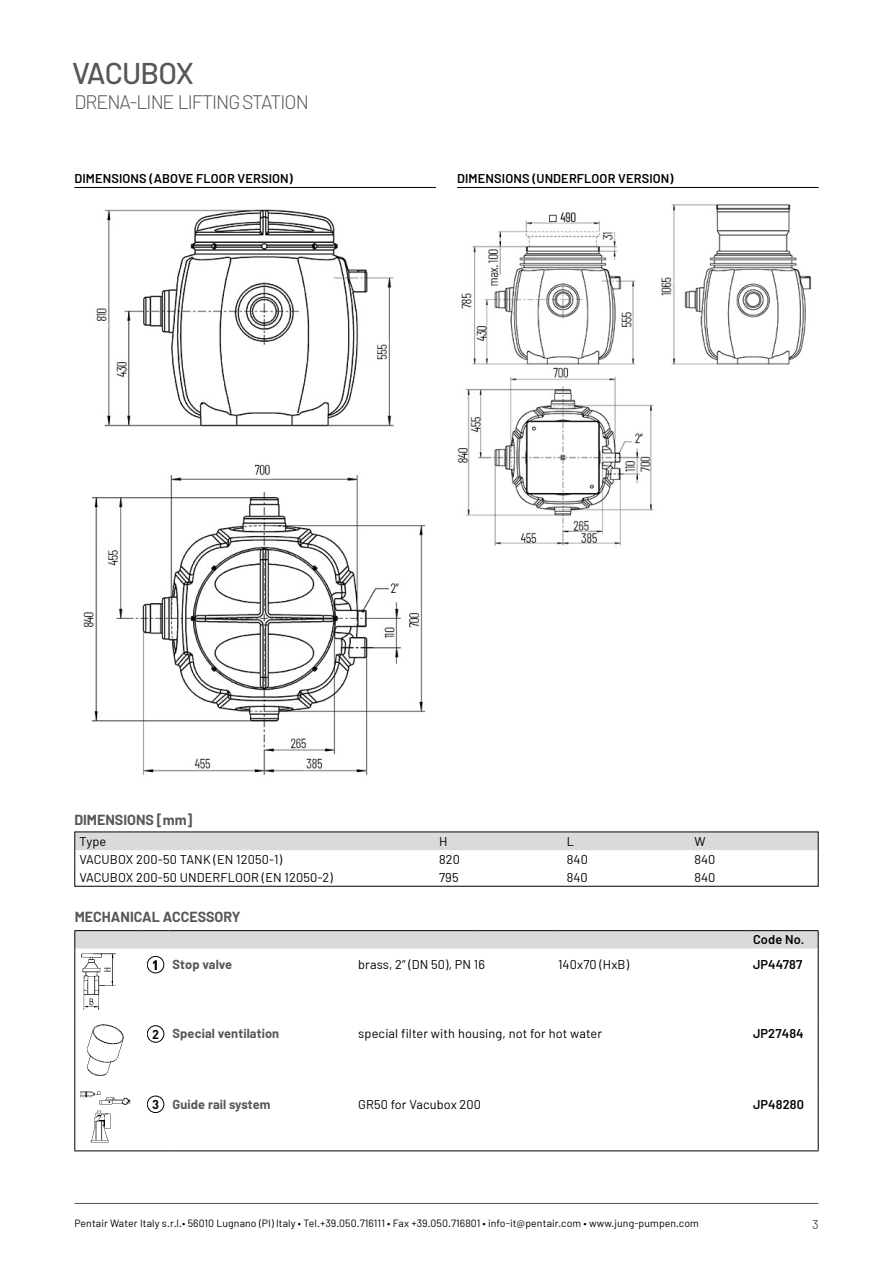
<style>
.page{position:relative;width:893px;height:1263px;background:#fff}
.page>*{position:absolute;margin:0;border:0;box-sizing:border-box;transform-origin:0 0}
.t1{font:500 30px "Barlow";letter-spacing:-.035em;color:#575756}
.t2{font:300 19.5px "Barlow";letter-spacing:-.05em;color:#575756}
.t3{font:700 14.25px "Barlow";color:#575756}
.t4{font:12.75px "Barlow";letter-spacing:.01em;color:#000}
.t5{font:600 12.75px "Barlow";letter-spacing:.01em;color:#000}
.t6{font:700 12.75px "Barlow";letter-spacing:.01em;color:#575756}
.t7{font:12.75px "Barlow";color:#575756}
.t8{font:10.5px "Barlow";letter-spacing:.01em;color:#000}
.s1{font-family:"DIN Pro";color:#000}
</style>
<div class="page">
<hr style="left:74px;top:1203px;width:745px;height:1px;background:#575756">
<svg style="left:74px;top:930px;width:745px;height:18px;background:#d6d6d6"></svg>
<hr style="left:168px;top:930px;width:186px;height:1px;background:#000">
<hr style="left:354px;top:930px;width:119px;height:1px;background:#000">
<hr style="left:473px;top:930px;width:81px;height:1px;background:#000">
<hr style="left:554px;top:930px;width:195px;height:1px;background:#000">
<hr style="left:749px;top:930px;width:70px;height:1px;background:#000">
<hr style="left:74px;top:948px;width:1px;height:70px;background:#000">
<hr style="left:818px;top:948px;width:1px;height:70px;background:#000">
<hr style="left:74px;top:1018px;width:1px;height:70px;background:#000">
<hr style="left:818px;top:1018px;width:1px;height:70px;background:#000">
<hr style="left:74px;top:1088px;width:1px;height:62px;background:#000">
<hr style="left:818px;top:1088px;width:1px;height:62px;background:#000">
<hr style="left:74px;top:1150px;width:69px;height:1px;background:#000">
<svg style="left:143px;top:1150px;width:25px;height:1px"></svg>
<hr style="left:168px;top:1150px;width:186px;height:1px;background:#000">
<hr style="left:354px;top:1150px;width:119px;height:1px;background:#000">
<hr style="left:473px;top:1150px;width:81px;height:1px;background:#000">
<hr style="left:554px;top:1150px;width:195px;height:1px;background:#000">
<hr style="left:749px;top:1150px;width:70px;height:1px;background:#000">
<img style="left:81px;top:953px;width:35px;height:57px">
<div style="left:147px;top:956px;width:17px;height:17px;border:1px solid #000;border-radius:50%"></div>
<svg style="left:153px;top:960px;width:4px;height:10px"></svg>
<img style="left:87px;top:1024px;width:37px;height:52px">
<div style="left:147px;top:1025px;width:17px;height:17px;border:1px solid #000;border-radius:50%"></div>
<img style="left:80px;top:1091px;width:50px;height:52px">
<div style="left:147px;top:1096px;width:17px;height:17px;border:1px solid #000;border-radius:50%"></div>
<div style="left:76px;top:833px;width:741px;height:17px;background:#dadada"></div>
<hr style="left:74px;top:187px;width:362px;height:1px;background:#000">
<img style="left:83px;top:209px;width:343px;height:566px">
<hr style="left:457px;top:187px;width:362px;height:1px;background:#000">
<img style="left:457px;top:204px;width:355px;height:342px">
<h1 class="t1" style="left:72px;top:55px;width:123px">VACUBOX</h1>
<h2 class="t2" style="left:74px;top:90px;width:236px">DRENA-LINE LIFTING STATION</h2>
<p class="t5" style="left:74px;top:169px;width:220px">DIMENSIONS (ABOVE FLOOR VERSION)</p>
<p class="t5" style="left:457px;top:169px;width:218px">DIMENSIONS (UNDERFLOOR VERSION)</p>
<p class="t3" style="left:74px;top:809px;width:120px">DIMENSIONS [mm]</p>
<p class="t4" style="left:79px;top:833px;width:28px">Type</p>
<p class="t4" style="left:439px;top:833px;width:10px">H</p>
<p class="t4" style="left:567px;top:833px;width:9px">L</p>
<p class="t4" style="left:694px;top:833px;width:13px">W</p>
<p class="t4" style="left:79px;top:851px;width:204px">VACUBOX 200-50 TANK (EN 12050-1)</p>
<p class="t4" style="left:439px;top:851px;width:22px">820</p>
<p class="t4" style="left:567px;top:851px;width:23px">840</p>
<p class="t4" style="left:694px;top:851px;width:23px">840</p>
<p class="t4" style="left:79px;top:869px;width:255px">VACUBOX 200-50 UNDERFLOOR (EN 12050-2)</p>
<p class="t4" style="left:439px;top:869px;width:21px">795</p>
<p class="t4" style="left:567px;top:869px;width:23px">840</p>
<p class="t4" style="left:694px;top:869px;width:23px">840</p>
<p class="t3" style="left:75px;top:906px;width:167px">MECHANICAL ACCESSORY</p>
<p class="t5" style="left:753px;top:930px;width:53px">Code No.</p>
<p class="t6" style="left:152px;top:955px;width:82px"><span class="s1">1</span> Stop valve</p>
<p class="t4" style="left:358px;top:956px;width:128px">brass, 2“ (DN 50), PN 16</p>
<p class="t4" style="left:558px;top:956px;width:72px">140x70 (HxB)</p>
<p class="t5" style="left:753px;top:955px;width:51px">JP44787</p>
<p class="t6" style="left:152px;top:1024px;width:129px"><span class="s1">2</span> Special ventilation</p>
<p class="t4" style="left:358px;top:1026px;width:245px">special filter with housing, not for hot water</p>
<p class="t5" style="left:753px;top:1024px;width:52px">JP27484</p>
<p class="t6" style="left:152px;top:1094px;width:120px"><span class="s1">3</span> Guide rail system</p>
<p class="t4" style="left:358px;top:1096px;width:124px">GR50 for Vacubox 200</p>
<p class="t5" style="left:753px;top:1094px;width:53px">JP48280</p>
<p class="t8" style="left:74px;top:1216px;width:626px">Pentair Water Italy s.r.l.• 56010 Lugnano (PI) Italy • Tel.+39.050.716111 • Fax +39.050.716801 • info-it@pentair.com • www.jung-pumpen.com</p>
<p class="t7" style="left:812px;top:1216px;width:8px">3</p>
</div>
